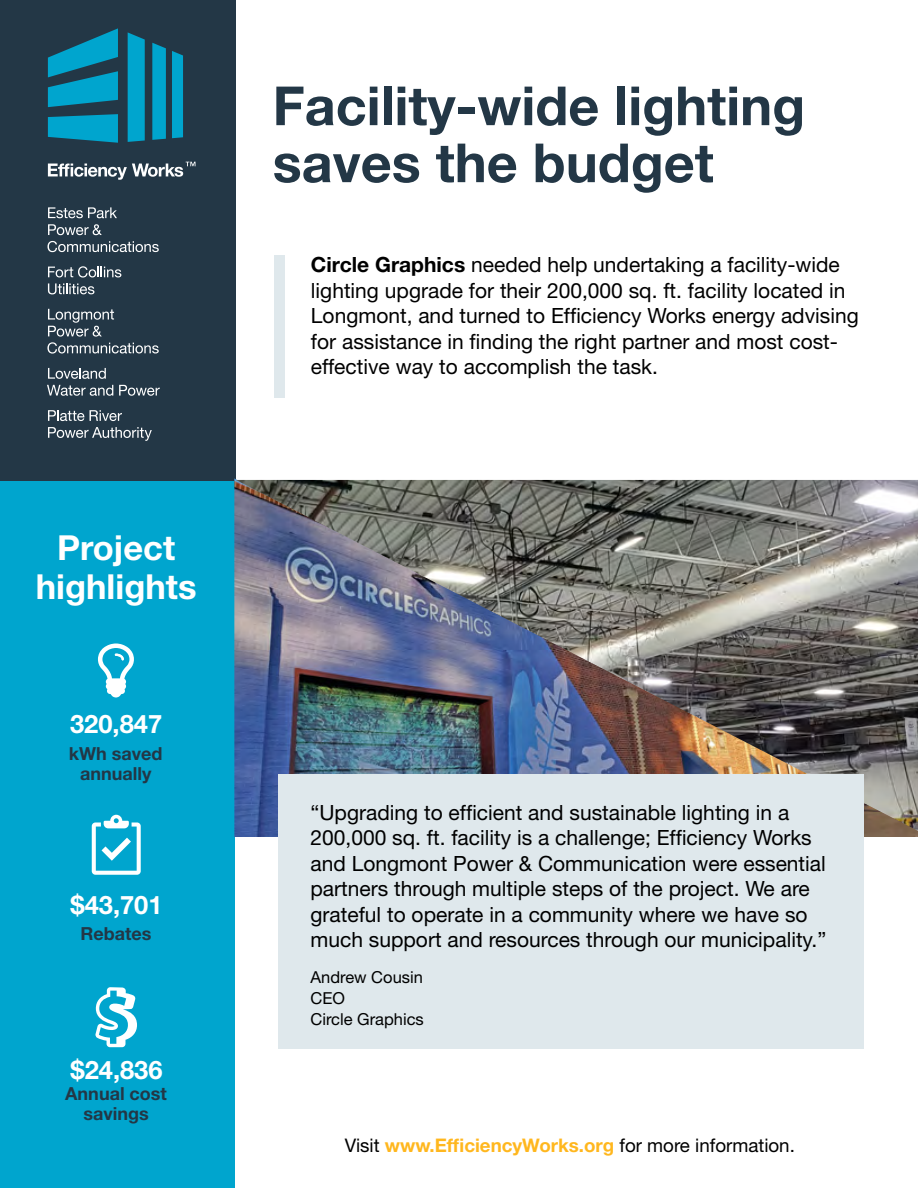
<style>
.page{position:relative;width:918px;height:1188px;background:#fff}
.page>*{position:absolute;margin:0;border:0;box-sizing:border-box;transform-origin:0 0}
.t1{font:700 54px/57px "Helvetica Neue LT Pro";color:#233746}
.t2{font:700 34.5px/39px "Helvetica Neue LT Pro";color:#fff;text-align:center}
.t3{font:700 25.5px "Helvetica Neue LT Pro";color:#fff}
.t4{font:21px/25.5px "Helvetica Neue LT Pro";color:#000}
.t5{font:18.75px "Helvetica Neue LT Pro";color:#000}
.t6{font:700 18px/19.5px "Helvetica Neue LT Pro";color:#233746;text-align:center}
.t7{font:16.5px "Helvetica Neue LT Pro";color:#000}
.s1{font-weight:700}
.s2{font-weight:700;color:#ffb71e}
</style>
<div class="page">
<div style="left:0;top:0;width:236px;height:480px;background:#233746"></div>
<svg style="left:48px;top:28px;width:70px;height:79px"></svg>
<svg style="left:48px;top:114px;width:70px;height:29px;background:#0592b7"></svg>
<svg style="left:128px;top:32px;width:17px;height:110px;background:#019ec6"></svg>
<svg style="left:152px;top:43px;width:14px;height:97px"></svg>
<svg style="left:172px;top:51px;width:11px;height:87px"></svg>
<svg style="left:48px;top:162px;width:147px;height:18px"></svg>
<svg style="left:48px;top:266px;width:73px;height:28px"></svg>
<svg style="left:47px;top:309px;width:112px;height:45px"></svg>
<svg style="left:48px;top:368px;width:58px;height:11px"></svg>
<svg style="left:47px;top:385px;width:66px;height:11px"></svg>
<svg style="left:119px;top:385px;width:41px;height:11px"></svg>
<svg style="left:48px;top:410px;width:36px;height:11px"></svg>
<svg style="left:90px;top:410px;width:32px;height:11px"></svg>
<svg style="left:48px;top:427px;width:104px;height:14px"></svg>
<svg style="left:48px;top:207px;width:69px;height:11px"></svg>
<svg style="left:48px;top:224px;width:54px;height:11px"></svg>
<svg style="left:48px;top:241px;width:111px;height:11px"></svg>
<div style="left:274px;top:256px;width:10px;height:142px;background:#dfe8ec"></div>
<div style="left:0;top:481px;width:234px;height:707px;background:#00a5ce"></div>
<svg style="left:98px;top:644px;width:36px;height:54px"></svg>
<svg style="left:92px;top:815px;width:49px;height:60px"></svg>
<svg style="left:95px;top:987px;width:42px;height:60px"></svg>
<img style="left:236px;top:480px;width:682px;height:351px">
<div style="left:279px;top:775px;width:585px;height:274px;background:#dfe8ec"></div>
<p class="t2" style="left:36px;top:527px;width:162px">Project highlights</p>
<p class="t3" style="left:70px;top:708px;width:94px">320,847</p>
<p class="t6" style="left:69px;top:744px;width:95px">kWh saved</p>
<p class="t6" style="left:80px;top:763px;width:73px">annually</p>
<p class="t3" style="left:71px;top:889px;width:94px">$43,701</p>
<p class="t6" style="left:81px;top:923px;width:72px">Rebates</p>
<p class="t3" style="left:71px;top:1054px;width:94px">$24,836</p>
<p class="t6" style="left:65px;top:1083px;width:103px">Annual cost savings</p>
<p class="t1" style="left:273px;top:76px;width:534px">Facility-wide lighting saves the budget</p>
<p class="t4" style="left:311px;top:252px;width:549px"><span class="s1">Circle Graphics</span> needed help undertaking a facility-wide lighting upgrade for their 200,000 sq. ft. facility located in Longmont, and turned to Efficiency Works energy advising for assistance in finding the right partner and most cost&shy;effective way to accomplish the task.</p>
<p class="t4" style="left:310px;top:799px;width:517px">“Upgrading to efficient and sustainable lighting in a 200,000 sq. ft. facility is a challenge; Efficiency Works and Longmont Power &amp; Communication were essential partners through multiple steps of the project. We are grateful to operate in a community where we have so much support and resources through our municipality.”</p>
<p class="t7" style="left:310px;top:967px;width:114px">Andrew Cousin</p>
<p class="t7" style="left:310px;top:988px;width:36px">CEO</p>
<p class="t7" style="left:310px;top:1009px;width:115px">Circle Graphics</p>
<p class="t5" style="left:345px;top:1134px;width:451px">Visit <span class="s2">www.EfficiencyWorks.org</span> for more information.</p>
</div>
